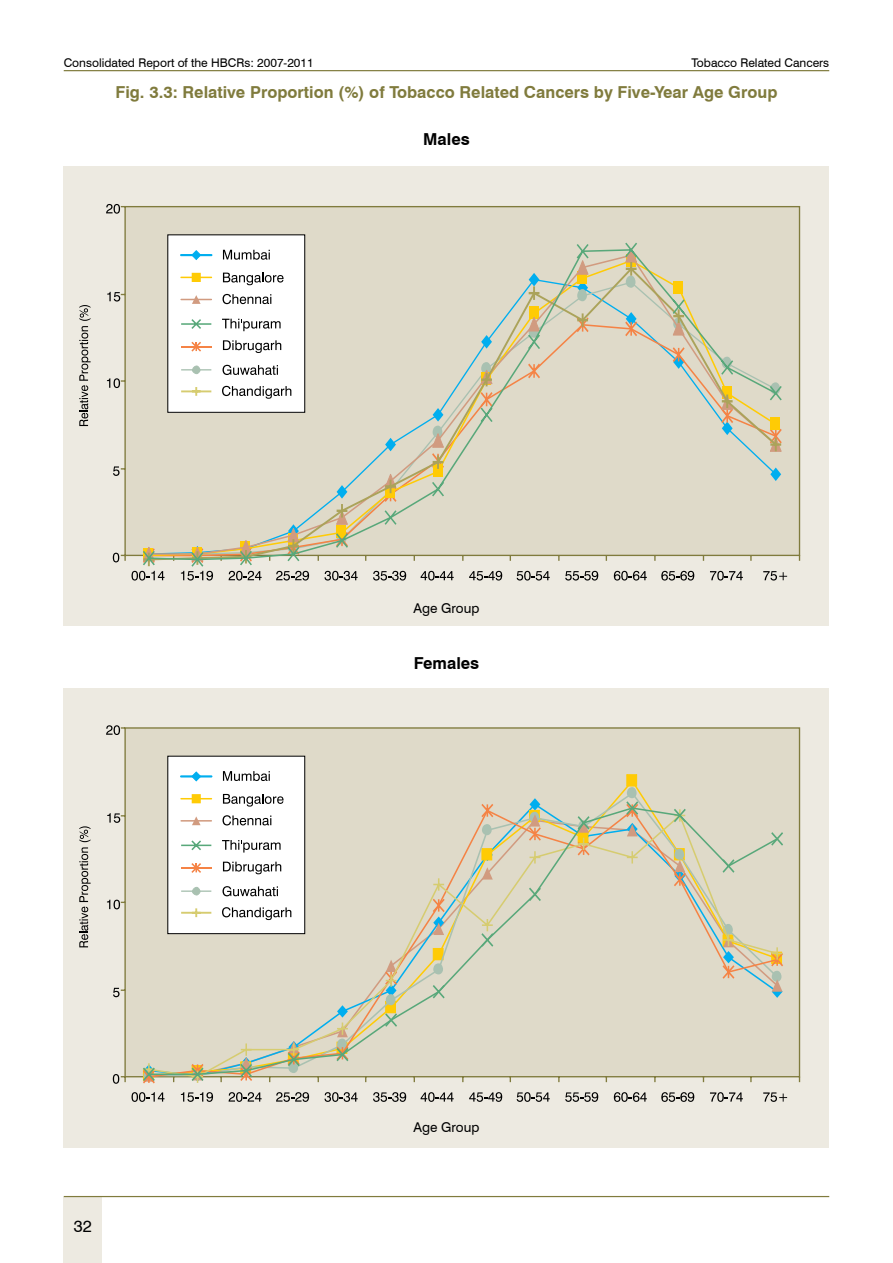
<style>
.page{position:relative;width:893px;height:1263px;background:#fff}
.page>*{position:absolute;margin:0;border:0;box-sizing:border-box;transform-origin:0 0}
.t1{font:700 16.5px "Swiss 721 BT";color:#807b3d}
.t2{font:700 16.5px "Swiss 721 BT";color:#000}
.t3{font:16.5px "Swiss 721 BT";color:#000}
.t4{font:13.5px "Swiss 721 BT";color:#000}
.t5{font:12px "Swiss 721 BT";color:#000}
</style>
<div class="page">
<hr style="left:64px;top:70px;width:765px;height:1px;background:#807b3d">
<div style="left:64px;top:1197px;width:38px;height:66px;background:#edeae1"></div>
<hr style="left:64px;top:1196px;width:765px;height:1px;background:#807b3d">
<div style="left:64px;top:167px;width:765px;height:459px;background:#edeae1"></div>
<svg style="left:79px;top:305px;width:12px;height:121px"></svg>
<svg style="left:119px;top:206px;width:682px;height:355px"></svg>
<svg style="left:113px;top:553px;width:6px;height:9px"></svg>
<svg style="left:113px;top:466px;width:7px;height:10px"></svg>
<svg style="left:107px;top:378px;width:13px;height:10px"></svg>
<svg style="left:107px;top:292px;width:13px;height:10px"></svg>
<svg style="left:106px;top:204px;width:14px;height:10px"></svg>
<svg style="left:181px;top:571px;width:32px;height:9px"></svg>
<svg style="left:229px;top:571px;width:33px;height:9px"></svg>
<svg style="left:276px;top:571px;width:33px;height:9px"></svg>
<svg style="left:325px;top:571px;width:33px;height:9px"></svg>
<svg style="left:373px;top:571px;width:33px;height:9px"></svg>
<svg style="left:421px;top:571px;width:33px;height:9px"></svg>
<svg style="left:469px;top:571px;width:33px;height:9px"></svg>
<svg style="left:517px;top:571px;width:33px;height:9px"></svg>
<svg style="left:565px;top:571px;width:33px;height:9px"></svg>
<svg style="left:614px;top:571px;width:33px;height:9px"></svg>
<svg style="left:661px;top:571px;width:33px;height:9px"></svg>
<svg style="left:710px;top:571px;width:33px;height:9px"></svg>
<svg style="left:763px;top:571px;width:24px;height:9px"></svg>
<svg style="left:132px;top:553px;width:32px;height:27px"></svg>
<svg style="left:141px;top:241px;width:642px;height:327px"></svg>
<div style="left:168px;top:235px;width:137px;height:177px;background:#fff"></div>
<svg style="left:180px;top:250px;width:32px;height:10px"></svg>
<svg style="left:223px;top:250px;width:47px;height:10px"></svg>
<hr style="left:181px;top:369px;width:30px;height:1px;background:#a9c1b1">
<div style="left:192px;top:366px;width:8px;height:8px;background:#a9c1b1;border-radius:50%"></div>
<div style="left:192px;top:366px;width:8px;height:8px;border:1px solid #a9c1b1;border-radius:50%"></div>
<svg style="left:223px;top:365px;width:55px;height:10px"></svg>
<svg style="left:223px;top:340px;width:58px;height:13px"></svg>
<hr style="left:181px;top:346px;width:30px;height:1px;background:#f58345">
<svg style="left:191px;top:342px;width:10px;height:10px"></svg>
<svg style="left:180px;top:277px;width:32px;height:1px"></svg>
<div style="left:192px;top:274px;width:8px;height:7px;background:#ffcb05"></div>
<div style="left:192px;top:273px;width:9px;height:9px;border:2px solid #ffcb05"></div>
<svg style="left:223px;top:273px;width:61px;height:12px"></svg>
<hr style="left:181px;top:299px;width:30px;height:1px;background:#d19b80">
<svg style="left:192px;top:295px;width:9px;height:9px"></svg>
<svg style="left:223px;top:294px;width:48px;height:10px"></svg>
<hr style="left:181px;top:390px;width:30px;height:2px;background:#d6cc70">
<svg style="left:192px;top:387px;width:9px;height:9px"></svg>
<svg style="left:222px;top:386px;width:69px;height:13px"></svg>
<svg style="left:181px;top:319px;width:31px;height:10px"></svg>
<svg style="left:222px;top:319px;width:59px;height:12px"></svg>
<div style="left:64px;top:688px;width:765px;height:459px;background:#edeae1"></div>
<svg style="left:79px;top:826px;width:12px;height:121px"></svg>
<svg style="left:119px;top:727px;width:682px;height:356px"></svg>
<svg style="left:113px;top:1074px;width:6px;height:10px"></svg>
<svg style="left:113px;top:988px;width:7px;height:9px"></svg>
<svg style="left:107px;top:900px;width:13px;height:9px"></svg>
<svg style="left:107px;top:813px;width:13px;height:10px"></svg>
<svg style="left:106px;top:725px;width:14px;height:10px"></svg>
<svg style="left:132px;top:1092px;width:32px;height:10px"></svg>
<svg style="left:181px;top:1092px;width:32px;height:10px"></svg>
<svg style="left:229px;top:1092px;width:33px;height:10px"></svg>
<svg style="left:276px;top:1092px;width:33px;height:10px"></svg>
<svg style="left:325px;top:1092px;width:33px;height:10px"></svg>
<svg style="left:373px;top:1092px;width:33px;height:10px"></svg>
<svg style="left:421px;top:1092px;width:33px;height:10px"></svg>
<svg style="left:469px;top:1092px;width:33px;height:10px"></svg>
<svg style="left:517px;top:1092px;width:33px;height:10px"></svg>
<svg style="left:565px;top:1092px;width:33px;height:10px"></svg>
<svg style="left:614px;top:1092px;width:33px;height:10px"></svg>
<svg style="left:661px;top:1092px;width:33px;height:10px"></svg>
<svg style="left:710px;top:1092px;width:33px;height:10px"></svg>
<svg style="left:763px;top:1092px;width:24px;height:10px"></svg>
<div style="left:143px;top:774px;width:639px;height:27px;background:#dfdac9"></div>
<div style="left:143px;top:787px;width:638px;height:14px;background:#dfdac9"></div>
<svg style="left:143px;top:801px;width:640px;height:280px;fill:#dfdac9"></svg>
<div style="left:168px;top:756px;width:137px;height:178px;background:#fff"></div>
<svg style="left:180px;top:772px;width:32px;height:9px"></svg>
<svg style="left:223px;top:771px;width:47px;height:10px"></svg>
<hr style="left:181px;top:890px;width:30px;height:2px;background:#a9c1b1">
<div style="left:192px;top:887px;width:8px;height:8px;background:#a9c1b1;border-radius:50%"></div>
<div style="left:192px;top:887px;width:8px;height:8px;border:1px solid #a9c1b1;border-radius:50%"></div>
<svg style="left:223px;top:886px;width:55px;height:10px"></svg>
<svg style="left:223px;top:862px;width:58px;height:12px"></svg>
<hr style="left:181px;top:867px;width:30px;height:2px;background:#f58345">
<svg style="left:191px;top:863px;width:10px;height:10px"></svg>
<svg style="left:180px;top:798px;width:32px;height:1px"></svg>
<div style="left:192px;top:795px;width:8px;height:7px;background:#ffcb05"></div>
<div style="left:192px;top:794px;width:9px;height:9px;border:2px solid #ffcb05"></div>
<svg style="left:223px;top:794px;width:61px;height:12px"></svg>
<hr style="left:181px;top:820px;width:30px;height:1px;background:#d19b80">
<svg style="left:192px;top:816px;width:9px;height:9px"></svg>
<svg style="left:223px;top:815px;width:48px;height:10px"></svg>
<hr style="left:181px;top:912px;width:30px;height:2px;background:#d6cc70">
<svg style="left:192px;top:908px;width:9px;height:9px"></svg>
<svg style="left:222px;top:907px;width:69px;height:13px"></svg>
<svg style="left:181px;top:840px;width:31px;height:11px"></svg>
<svg style="left:222px;top:840px;width:59px;height:12px"></svg>
<p class="t5" style="left:64px;top:55px;width:251px">Consolidated Report of the HBCRs: 2007-2011</p>
<p class="t5" style="left:691px;top:55px;width:139px">Tobacco Related Cancers</p>
<p class="t1" style="left:116px;top:82px;width:663px">Fig. 3.3: Relative Proportion (%) of Tobacco Related Cancers by Five-Year Age Group</p>
<p class="t2" style="left:423px;top:129px;width:48px">Males</p>
<p class="t4" style="left:413px;top:600px;width:68px">Age Group</p>
<p class="t2" style="left:414px;top:653px;width:67px">Females</p>
<p class="t3" style="left:74px;top:1216px;width:20px">32</p>
<p class="t4" style="left:413px;top:1119px;width:68px">Age Group</p>
</div>
